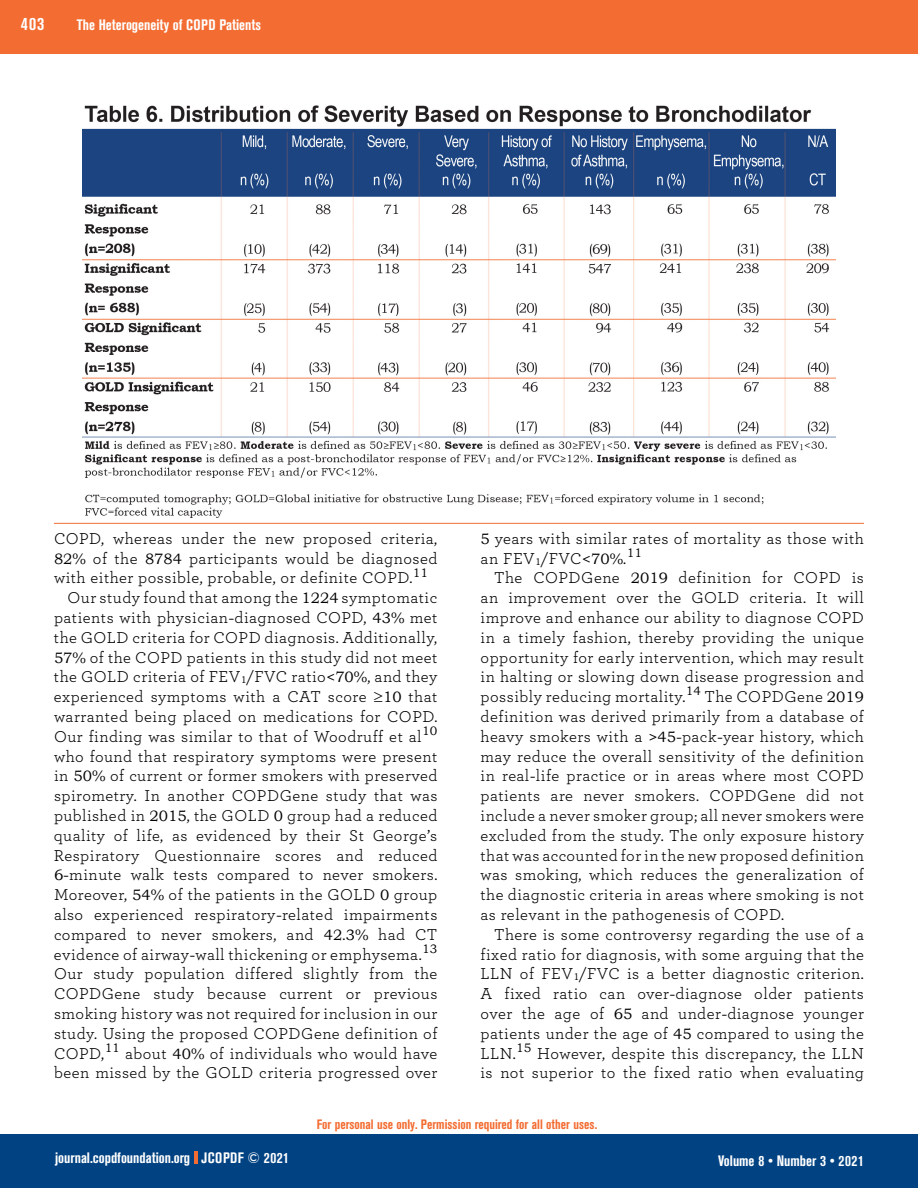
<style>
.page{position:relative;width:918px;height:1188px;background:#fff}
.page>*{position:absolute;margin:0;border:0;box-sizing:border-box;transform-origin:0 0}
.t1{font:700 condensed 18px "Akzidenz Grotesk BE";color:#fff}
.t2{font:16.5px/19.8px "Breathe";letter-spacing:.03em;color:#000;text-align:justify}
.t3{font:700 condensed 15px "Akzidenz Grotesk BE";color:#fff}
.t4{font:700 condensed 13.5px "Akzidenz Grotesk BE";color:#f36c31}
.s1{font-family:"Bookman Old Style";font-size:15px}
.s2{font-family:"Bookman Old Style";font-size:9.6px}
</style>
<div class="page">
<div style="left:0;top:1134px;width:918px;height:54px;background:#004282"></div>
<div style="left:0;top:0;width:918px;height:54px;background:#f36c31"></div>
<svg style="left:194px;top:1152px;width:3px;height:12px"></svg>
<img style="left:82px;top:105px;width:754px;height:413px">
<hr style="left:54px;top:523px;width:810px;height:1px;background:#f36c31">
<p class="t1" style="left:21px;top:13px;width:25px">403</p>
<p class="t3" style="left:77px;top:16px;width:186px">The Heterogeneity of COPD Patients</p>
<p class="t2" style="left:54px;top:528px;width:385px">COPD, whereas under the new proposed criteria,</p>
<p class="t2" style="left:54px;top:548px;width:385px"><span class="s1">82%</span> of the <span class="s1">8784</span> participants would be diagnosed</p>
<p class="t2" style="left:54px;top:567px;width:376px">with either possible, probable, or definite COPD.<sup>11</sup></p>
<p class="t2" style="left:67px;top:587px;width:371px">Our study found that among the <span class="s1">1224</span> symptomatic</p>
<p class="t2" style="left:54px;top:607px;width:385px">patients with physician<span class="s1">-</span>diagnosed COPD, <span class="s1">43%</span> met</p>
<p class="t2" style="left:54px;top:627px;width:385px">the GOLD criteria for COPD diagnosis. Additionally,</p>
<p class="t2" style="left:54px;top:647px;width:385px"><span class="s1">57%</span> of the COPD patients in this study did not meet</p>
<p class="t2" style="left:54px;top:666px;width:385px">the GOLD criteria of FEV<span class="s2">1</span>/FVC ratio<span class="s1">&lt;70%</span>, and they</p>
<p class="t2" style="left:54px;top:686px;width:385px">experienced symptoms with a CAT score ≥<span class="s1">10</span> that</p>
<p class="t2" style="left:54px;top:706px;width:385px">warranted being placed on medications for COPD.</p>
<p class="t2" style="left:54px;top:726px;width:385px">Our finding was similar to that of Woodruff et al<sup>10</sup></p>
<p class="t2" style="left:54px;top:746px;width:385px">who found that respiratory symptoms were present</p>
<p class="t2" style="left:54px;top:765px;width:385px">in <span class="s1">50%</span> of current or former smokers with preserved</p>
<p class="t2" style="left:54px;top:785px;width:385px">spirometry. In another COPDGene study that was</p>
<p class="t2" style="left:54px;top:805px;width:385px">published in <span class="s1">2015</span>, the GOLD <span class="s1">0</span> group had a reduced</p>
<p class="t2" style="left:54px;top:825px;width:385px">quality of life, as evidenced by their St George’s</p>
<p class="t2" style="left:54px;top:845px;width:385px">Respiratory Questionnaire scores and reduced</p>
<p class="t2" style="left:54px;top:864px;width:385px"><span class="s1">6-</span>minute walk tests compared to never smokers.</p>
<p class="t2" style="left:54px;top:884px;width:385px">Moreover, <span class="s1">54%</span> of the patients in the GOLD <span class="s1">0</span> group</p>
<p class="t2" style="left:54px;top:904px;width:385px">also experienced respiratory<span class="s1">-</span>related impairments</p>
<p class="t2" style="left:54px;top:924px;width:385px">compared to never smokers, and <span class="s1">42</span>.<span class="s1">3%</span> had CT</p>
<p class="t2" style="left:54px;top:944px;width:385px">evidence of airway<span class="s1">-</span>wall thickening or emphysema.<sup>13</sup></p>
<p class="t2" style="left:54px;top:963px;width:385px">Our study population differed slightly from the</p>
<p class="t2" style="left:54px;top:983px;width:385px">COPDGene study because current or previous</p>
<p class="t2" style="left:54px;top:1003px;width:385px">smoking history was not required for inclusion in our</p>
<p class="t2" style="left:54px;top:1023px;width:385px">study. Using the proposed COPDGene definition of</p>
<p class="t2" style="left:54px;top:1043px;width:385px">COPD,<sup>11</sup> about <span class="s1">40%</span> of individuals who would have</p>
<p class="t2" style="left:54px;top:1062px;width:385px">been missed by the GOLD criteria progressed over</p>
<p class="t2" style="left:481px;top:528px;width:385px"><span class="s1">5</span> years with similar rates of mortality as those with an FEV<span class="s2">1</span>/FVC<span class="s1">&lt;70%</span>.<sup>11</sup></p>
<p class="t2" style="left:481px;top:567px;width:385px;text-indent:14px">The COPDGene <span class="s1">2019</span> definition for COPD is an improvement over the GOLD criteria. It will improve and enhance our ability to diagnose COPD in a timely fashion, thereby providing the unique opportunity for early intervention, which may result in halting or slowing down disease progression and possibly reducing mortality.<sup>14</sup> The COPDGene <span class="s1">2019 </span>definition was derived primarily from a database of heavy smokers with a <span class="s1">&gt;45-</span>pack<span class="s1">-</span>year history, which may reduce the overall sensitivity of the definition in real<span class="s1">-</span>life practice or in areas where most COPD patients are never smokers. COPDGene did not include a never smoker group; all never smokers were excluded from the study. The only exposure history that was accounted for in the new proposed definition was smoking, which reduces the generalization of the diagnostic criteria in areas where smoking is not as relevant in the pathogenesis of COPD.</p>
<p class="t2" style="left:481px;top:924px;width:385px;text-indent:14px">There is some controversy regarding the use of a fixed ratio for diagnosis, with some arguing that the LLN of FEV<span class="s2">1</span>/FVC is a better diagnostic criterion.<br>A fixed ratio can over<span class="s1">-</span>diagnose older patients over the age of <span class="s1">65</span> and under<span class="s1">-</span>diagnose younger patients under the age of <span class="s1">45</span> compared to using the LLN.<sup>15</sup> However, despite this discrepancy, the LLN is not superior to the fixed ratio when evaluating</p>
<p class="t4" style="left:317px;top:1117px;width:282px">For personal use only. Permission required for all other uses.</p>
<p class="t3" style="left:55px;top:1149px;width:236px">journal.copdfoundation.org JCOPDF © 2021</p>
<p class="t3" style="left:718px;top:1152px;width:147px">Volume 8 • Number 3 • 2021</p>
</div>
